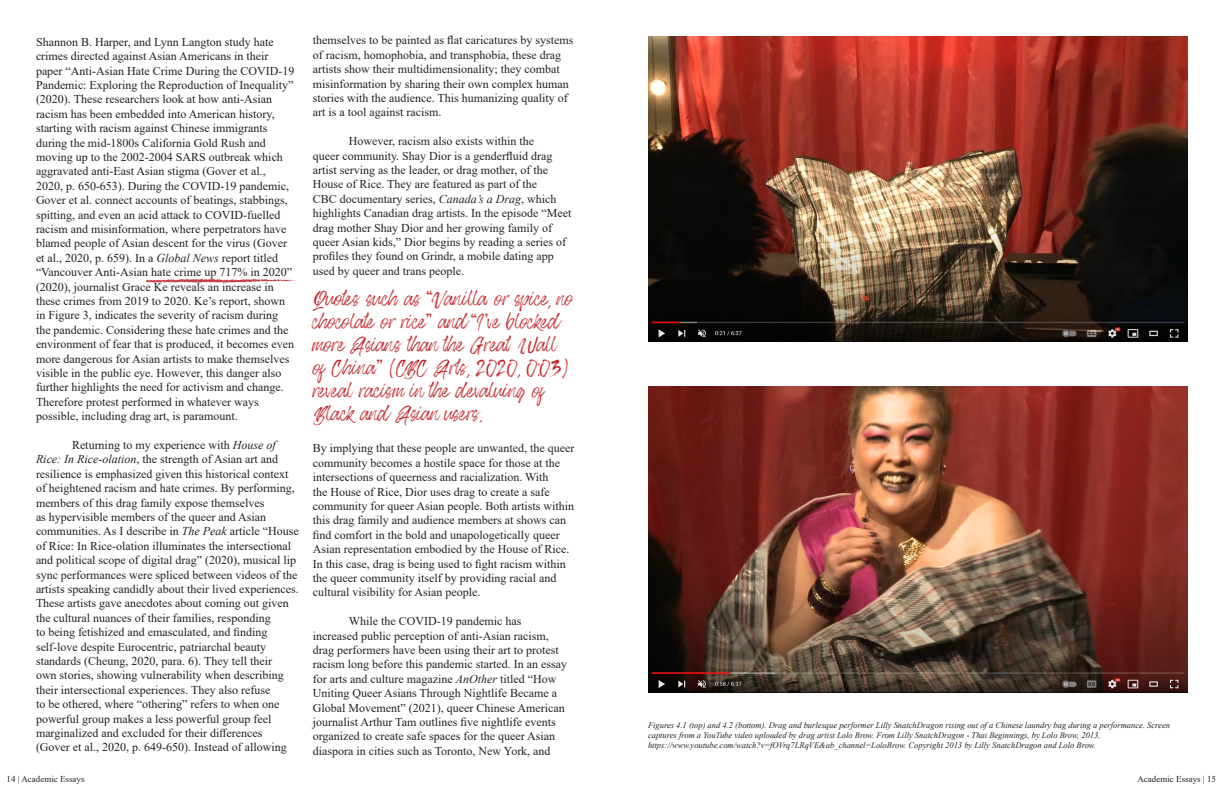
<style>
.page{position:relative;width:1224px;height:792px;background:#fff}
.page>*{position:absolute;margin:0;border:0;box-sizing:border-box;transform-origin:0 0}
.red_italic_body{font:25px/23px "Blackpine";letter-spacing:-.02em;color:#bf242a}
.body{font:12px/14.4px "Times New Roman";color:#231f20}
.t1{font:9px "Times New Roman";color:#231f20}
.citations__captions__descriptions{font:italic 8.5px/10.2px "Times New Roman";color:#231f20}
.s1{font-style:italic}
</style>
<div class="page">
<svg style="left:146px;top:279px;width:150px;height:4px"></svg>
<img style="left:648px;top:387px;width:540px;height:305px">
<img style="left:648px;top:36px;width:540px;height:306px">
<p class="body" style="left:36px;top:34px;width:260px">Shannon B. Harper, and Lynn Langton study hate crimes directed against Asian Americans in their paper “Anti-Asian Hate Crime During the COVID-19<br>Pandemic: Exploring the Reproduction of Inequality” (2020). These researchers look at how anti-Asian racism has been embedded into American history, starting with racism against Chinese immigrants during the mid-1800s California Gold Rush and moving up to the 2002-2004 SARS outbreak which aggravated anti-East Asian stigma (Gover et al., 2020, p. 650-653). During the COVID-19 pandemic, Gover et al. connect accounts of beatings, stabbings, spitting, and even an acid attack to COVID-fuelled racism and misinformation, where perpetrators have blamed people of Asian descent for the virus (Gover et al., 2020, p. 659). In a <span class="s1">Global News</span> report titled “Vancouver Anti-Asian hate crime up 717% in 2020” (2020), journalist Grace Ke reveals an increase in these crimes from 2019 to 2020. Ke’s report, shown in Figure 3, indicates the severity of racism during the pandemic. Considering these hate crimes and the environment of fear that is produced, it becomes even more dangerous for Asian artists to make themselves visible in the public eye. However, this danger also further highlights the need for activism and change.<br>Therefore protest performed in whatever ways possible, including drag art, is paramount.</p>
<p class="body" style="left:36px;top:437px;width:264px;text-indent:36px">Returning to my experience with <span class="s1">House of Rice: In Rice-olation</span>, the strength of Asian art and resilience is emphasized given this historical context of heightened racism and hate crimes. By performing, members of this drag family expose themselves<br>as hypervisible members of the queer and Asian communities. As I describe in <span class="s1">The Peak</span> article “House of Rice: In Rice-olation illuminates the intersectional and political scope of digital drag” (2020), musical lip sync performances were spliced between videos of the artists speaking candidly about their lived experiences.<br>These artists gave anecdotes about coming out given the cultural nuances of their families, responding<br>to being fetishized and emasculated, and finding self-love despite Eurocentric, patriarchal beauty standards (Cheung, 2020, para. 6). They tell their<br>own stories, showing vulnerability when describing their intersectional experiences. They also refuse<br>to be othered, where “othering” refers to when one powerful group makes a less powerful group feel marginalized and excluded for their differences (Gover et al., 2020, p. 649-650). Instead of allowing</p>
<p class="body" style="left:313px;top:33px;width:262px">themselves to be painted as flat caricatures by systems of racism, homophobia, and transphobia, these drag artists show their multidimensionality; they combat misinformation by sharing their own complex human stories with the audience. This humanizing quality of art is a tool against racism.</p>
<p class="body" style="left:313px;top:134px;width:260px;text-indent:36px">However, racism also exists within the<br>queer community. Shay Dior is a genderfluid drag artist serving as the leader, or drag mother, of the House of Rice. They are featured as part of the<br>CBC documentary series, <span class="s1">Canada’s a Drag</span>, which highlights Canadian drag artists. In the episode “Meet drag mother Shay Dior and her growing family of queer Asian kids,” Dior begins by reading a series of profiles they found on Grindr, a mobile dating app used by queer and trans people.</p>
<p class="red_italic_body" style="left:313px;top:290px;width:262px">Quotes such as “Vanilla or spice, no chocolate or rice” and“I’ve blocked more Asians than the Great Wall of China” (CBC Arts, 2020, 0:03) reveal racism in the devaluing of<br>Black and Asian users.</p>
<p class="body" style="left:313px;top:441px;width:263px">By implying that these people are unwanted, the queer community becomes a hostile space for those at the intersections of queerness and racialization. With<br>the House of Rice, Dior uses drag to create a safe community for queer Asian people. Both artists within this drag family and audience members at shows can find comfort in the bold and unapologetically queer Asian representation embodied by the House of Rice.<br>In this case, drag is being used to fight racism within the queer community itself by providing racial and cultural visibility for Asian people.</p>
<p class="body" style="left:313px;top:614px;width:256px;text-indent:36px">While the COVID-19 pandemic has increased public perception of anti-Asian racism, drag performers have been using their art to protest racism long before this pandemic started. In an essay for arts and culture magazine <span class="s1">AnOther</span> titled “How Uniting Queer Asians Through Nightlife Became a Global Movement” (2021), queer Chinese American journalist Arthur Tam outlines five nightlife events organized to create safe spaces for the queer Asian diaspora in cities such as Toronto, New York, and</p>
<p class="citations__captions__descriptions" style="left:648px;top:720px;width:524px">Figures 4.1 (top) and 4.2 (bottom). Drag and burlesque performer Lilly SnatchDragon rising out of a Chinese laundry bag during a performance. Screen captures from a YouTube video uploaded by drag artist Lolo Brow. From Lilly SnatchDragon - Thai Beginnings, by Lolo Brow, 2013,</p>
<p class="citations__captions__descriptions" style="left:648px;top:740px;width:450px">https://www.youtube.com/watch?v=fOVrq7LRqVE&amp;ab_channel=LoloBrow. Copyright 2013 by Lilly SnatchDragon and Lolo Brow.</p>
<p class="t1" style="left:7px;top:773px;width:80px">14 | Academic Essays</p>
<p class="t1" style="left:1137px;top:773px;width:80px">Academic Essays | 15</p>
</div>
